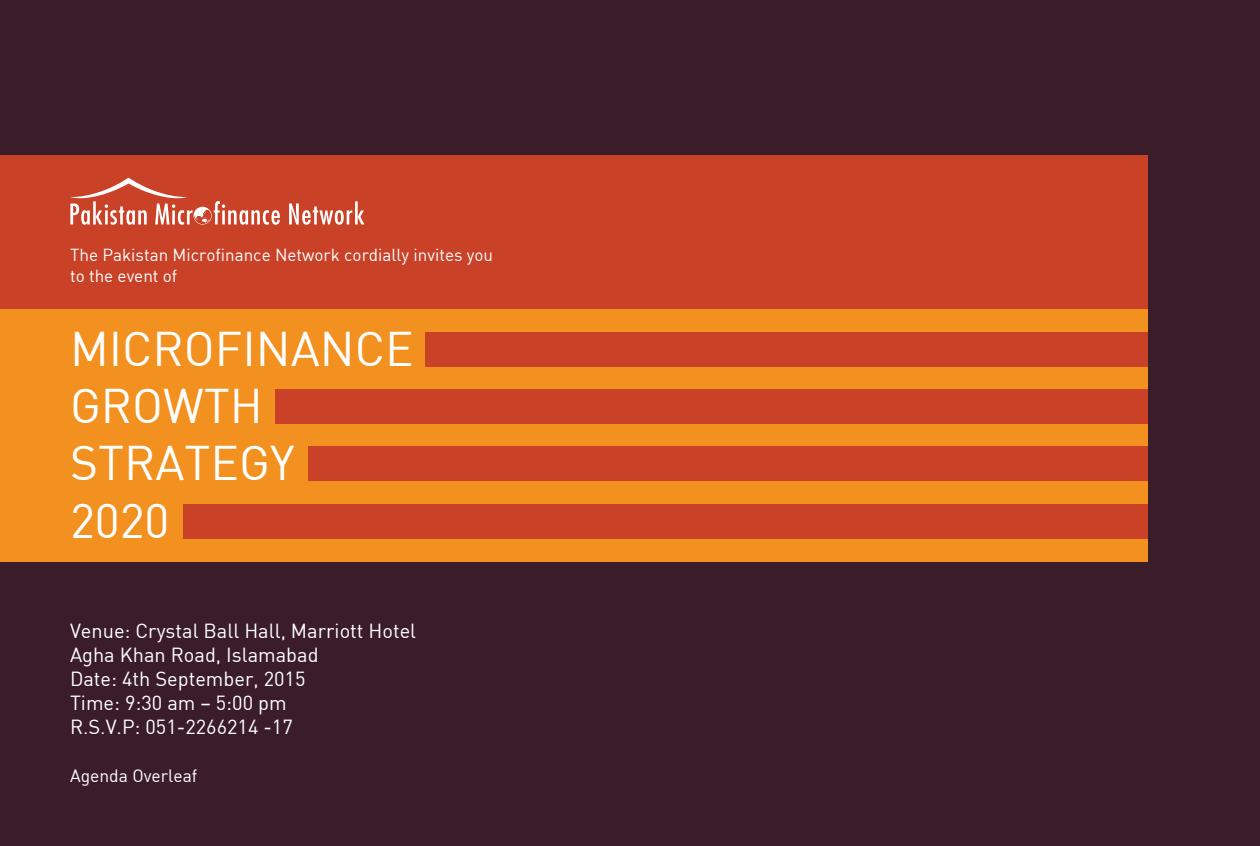
<style>
.page{position:relative;width:1260px;height:846px;background:#fff}
.page>*{position:absolute;margin:0;border:0;box-sizing:border-box;transform-origin:0 0}
.t1{font:47.75px/57.2px "DIN";color:#fff}
.t2{font:20px/24px "DIN";color:#fff}
.t3{font:17.5px "DIN";color:#fff}
.t4{font:17px/20.5px "DIN";color:#fff}
</style>
<div class="page">
<div style="left:0;top:0;width:1260px;height:845px;background:#3b1d29"></div>
<div style="left:0;top:309px;width:1148px;height:253px;background:#f2911f"></div>
<div style="left:0;top:155px;width:1148px;height:154px;background:#c94127"></div>
<svg style="left:70px;top:178px;width:294px;height:47px"></svg>
<div style="left:425px;top:332px;width:723px;height:34px;background:#c94127"></div>
<div style="left:275px;top:389px;width:873px;height:35px;background:#c94127"></div>
<div style="left:308px;top:447px;width:840px;height:34px;background:#c94127"></div>
<div style="left:183px;top:504px;width:965px;height:35px;background:#c94127"></div>
<p class="t4" style="left:70px;top:244px;width:425px">The Pakistan Microfinance Network cordially invites you to the event of</p>
<h1 class="t1" style="left:70px;top:319px;width:345px">MICROFINANCE<br>GROWTH<br>STRATEGY<br>2020</h1>
<p class="t2" style="left:70px;top:618px;width:348px">Venue: Crystal Ball Hall, Marriott Hotel<br>Agha Khan Road, Islamabad<br>Date: 4th September, 2015<br>Time: 9:30 am – 5:00 pm<br>R.S.V.P: 051-2266214 -17</p>
<p class="t3" style="left:70px;top:765px;width:129px">Agenda Overleaf</p>
</div>
